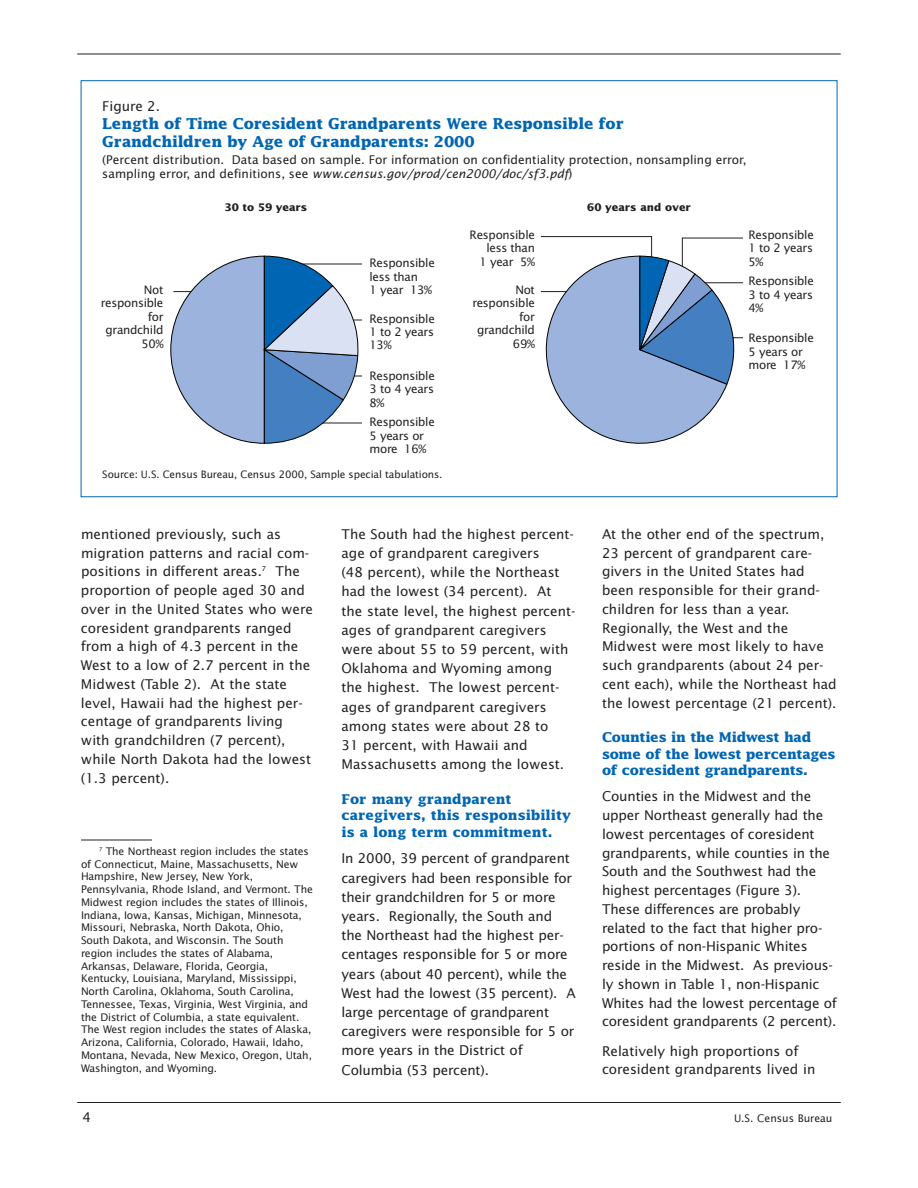
<style>
.page{position:relative;width:918px;height:1188px;background:#fff}
.page>*{position:absolute;margin:0;border:0;box-sizing:border-box;transform-origin:0 0}
.t1{font:700 15px/18px "Lucida";letter-spacing:-.01em;color:#0066b3}
.t2{font:13.5px/18.8px "Lucida Sans";color:#231f20}
.t3{font:700 13.5px/16.5px "Lucida";letter-spacing:-.02em;color:#0066b3}
.t4{font:700 13.5px/16.5px "Lucida";color:#0066b3}
.t5{font:12px/14.2px "Lucida Sans";color:#231f20}
.t6{font:11.7px/13.5px "Lucida Sans";letter-spacing:-.025em;color:#231f20;text-align:justify}
.t7{font:10.5px/12.8px "Lucida Sans";letter-spacing:-.015em;color:#231f20}
.t8{font:700 10.5px "Lucida Sans";color:#231f20}
.t9{font:10.2px "Lucida Sans";letter-spacing:-.01em;color:#231f20}
.s1{font-style:italic}
</style>
<div class="page">
<hr style="left:77px;top:54px;width:764px;height:1px;background:#231f20">
<hr style="left:77px;top:1102px;width:764px;height:1px;background:#231f20">
<div style="left:81px;top:80px;width:756px;height:417px;background:#fff;border:1px solid #0066b3"></div>
<hr style="left:272px;top:423px;width:90px;height:1px;background:#231f20">
<hr style="left:272px;top:376px;width:90px;height:1px;background:#231f20">
<hr style="left:272px;top:320px;width:90px;height:1px;background:#231f20">
<hr style="left:272px;top:264px;width:90px;height:1px;background:#231f20">
<svg style="left:170px;top:255px;width:189px;height:189px"></svg>
<svg style="left:540px;top:236px;width:203px;height:208px"></svg>
<hr style="left:81px;top:840px;width:71px;height:1px;background:#231f20">
<p class="t2" style="left:102px;top:98px;width:59px">Figure 2.</p>
<p class="t1" style="left:102px;top:116px;width:523px">Length of Time Coresident Grandparents Were Responsible for<br>Grandchildren by Age of Grandparents: 2000</p>
<p class="t5" style="left:102px;top:154px;width:646px">(Percent distribution. Data based on sample. For information on confidentiality protection, nonsampling error, sampling error, and definitions, see <span class="s1">www.census.gov/prod/cen2000/doc/sf3.pdf</span>)</p>
<p class="t8" style="left:225px;top:203px;width:84px">30 to 59 years</p>
<p class="t8" style="left:587px;top:203px;width:105px">60 years and over</p>
<p class="t6" style="left:470px;top:229px;width:67px;text-align:right">Responsible less than<br>1 year 5%</p>
<p class="t6" style="left:370px;top:257px;width:67px;text-align:left">Responsible less than<br>1 year 13%</p>
<p class="t6" style="left:101px;top:284px;width:64px;text-align:right">Not responsible for grandchild<br>50%</p>
<p class="t6" style="left:472px;top:284px;width:64px;text-align:right">Not responsible for grandchild<br>69%</p>
<p class="t6" style="left:370px;top:312px;width:67px">Responsible 1 to 2 years 13%</p>
<p class="t6" style="left:370px;top:370px;width:67px">Responsible 3 to 4 years 8%</p>
<p class="t6" style="left:370px;top:416px;width:67px;text-align:left">Responsible<br>5 years or more 16%</p>
<p class="t9" style="left:102px;top:470px;width:342px">Source: U.S. Census Bureau, Census 2000, Sample special tabulations.</p>
<p class="t6" style="left:748px;top:229px;width:67px">Responsible 1 to 2 years 5%</p>
<p class="t6" style="left:748px;top:275px;width:67px">Responsible 3 to 4 years 4%</p>
<p class="t6" style="left:748px;top:332px;width:67px;text-align:left">Responsible<br>5 years or more 17%</p>
<p class="t2" style="left:81px;top:526px;width:233px">mentioned previously, such as migration patterns and racial com&shy;positions in different areas.<sup>7</sup> The proportion of people aged 30 and over in the United States who were coresident grandparents ranged from a high of 4.3 percent in the<br>West to a low of 2.7 percent in the<br>Midwest (Table 2). At the state level, Hawaii had the highest per&shy;centage of grandparents living with grandchildren (7 percent), while North Dakota had the lowest (1.3 percent).</p>
<p class="t2" style="left:341px;top:525px;width:236px;line-height:19.2px">The South had the highest percent&shy;age of grandparent caregivers<br>(48 percent), while the Northeast had the lowest (34 percent). At the state level, the highest percent&shy;ages of grandparent caregivers were about 55 to 59 percent, with<br>Oklahoma and Wyoming among the highest. The lowest percent&shy;ages of grandparent caregivers among states were about 28 to<br>31 percent, with Hawaii and<br>Massachusetts among the lowest.</p>
<p class="t4" style="left:341px;top:792px;width:231px">For many grandparent caregivers, this responsibility is a long term commitment.</p>
<p class="t2" style="left:341px;top:850px;width:236px;line-height:19.2px">In 2000, 39 percent of grandparent caregivers had been responsible for their grandchildren for 5 or more years. Regionally, the South and the Northeast had the highest per&shy;centages responsible for 5 or more years (about 40 percent), while the West had the lowest (35 percent). A large percentage of grandparent caregivers were responsible for 5 or more years in the District of Columbia (53 percent).</p>
<p class="t7" style="left:81px;top:846px;width:234px;text-indent:18px"><sup>7</sup> The Northeast region includes the states of Connecticut, Maine, Massachusetts, New Hampshire, New Jersey, New York, Pennsylvania, Rhode Island, and Vermont. The Midwest region includes the states of Illinois, Indiana, Iowa, Kansas, Michigan, Minnesota, Missouri, Nebraska, North Dakota, Ohio, South Dakota, and Wisconsin. The South region includes the states of Alabama, Arkansas, Delaware, Florida, Georgia, Kentucky, Louisiana, Maryland, Mississippi, North Carolina, Oklahoma, South Carolina, Tennessee, Texas, Virginia, West Virginia, and the District of Columbia, a state equivalent.<br>The West region includes the states of Alaska, Arizona, California, Colorado, Hawaii, Idaho, Montana, Nevada, New Mexico, Oregon, Utah, Washington, and Wyoming.</p>
<p class="t2" style="left:602px;top:525px;width:236px">At the other end of the spectrum,<br>23 percent of grandparent care&shy;givers in the United States had been responsible for their grand&shy;children for less than a year.<br>Regionally, the West and the<br>Midwest were most likely to have such grandparents (about 24 per&shy;cent each), while the Northeast had the lowest percentage (21 percent).</p>
<p class="t3" style="left:602px;top:730px;width:235px">Counties in the Midwest had some of the lowest percentages of coresident grandparents.</p>
<p class="t2" style="left:602px;top:788px;width:236px">Counties in the Midwest and the upper Northeast generally had the lowest percentages of coresident grandparents, while counties in the South and the Southwest had the highest percentages (Figure 3).<br>These differences are probably related to the fact that higher pro&shy;portions of non-Hispanic Whites reside in the Midwest. As previous&shy;ly shown in Table 1, non-Hispanic Whites had the lowest percentage of coresident grandparents (2 percent).</p>
<p class="t2" style="left:602px;top:1042px;width:215px">Relatively high proportions of coresident grandparents lived in</p>
<p class="t2" style="left:82px;top:1109px;width:10px">4</p>
<p class="t7" style="left:734px;top:1112px;width:100px">U.S. Census Bureau</p>
</div>
